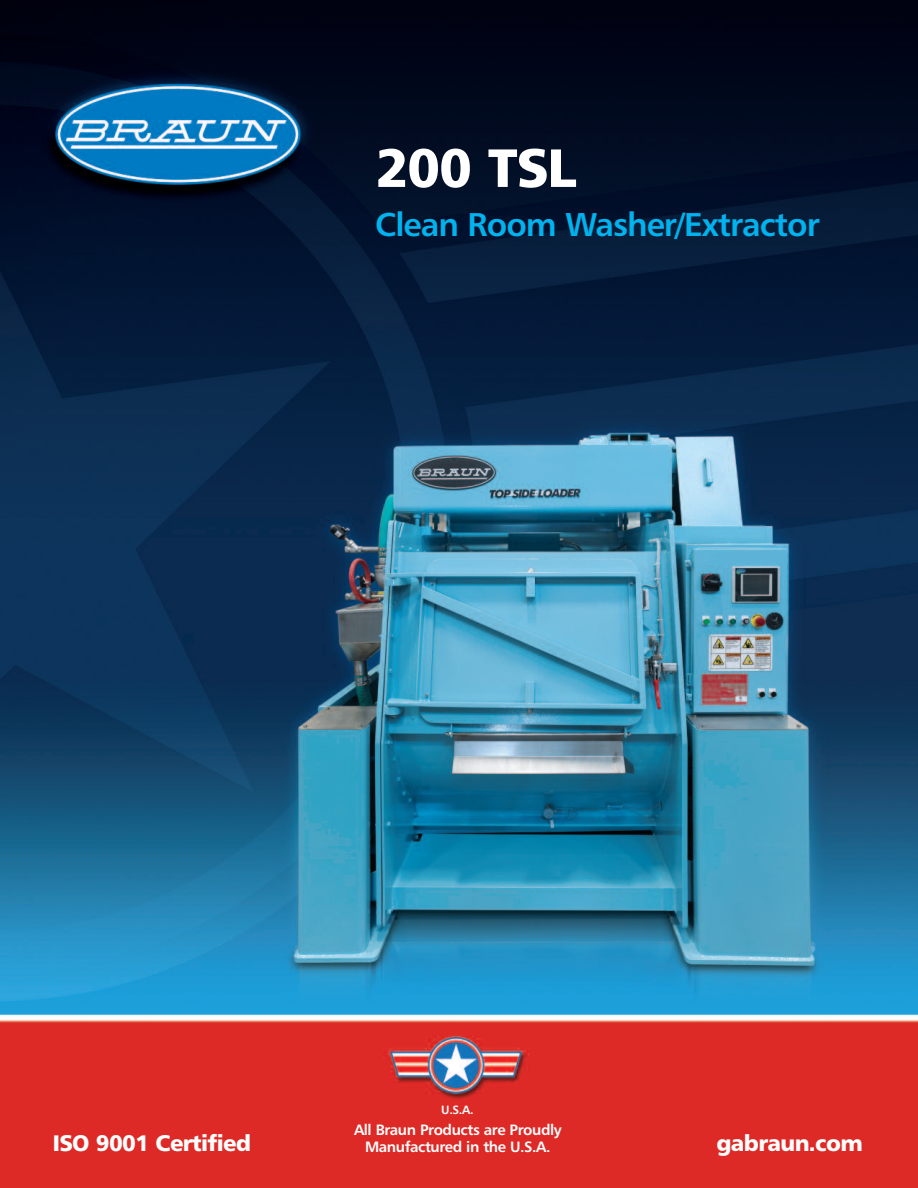
<style>
.page{position:relative;width:918px;height:1188px;background:#fff}
.page>*{position:absolute;margin:0;border:0;box-sizing:border-box;transform-origin:0 0}
.t1{font:54px "Humanist 777 BT Black B";letter-spacing:-.025em;color:#fff}
.t2{font:33px "Humanist 777 BT Bold B";letter-spacing:-.03em;color:#00b3ee}
.t3{font:22.5px "Humanist 777 BT Black B";letter-spacing:-.03em;color:#fff}
.t4{font:15px/16.5px "Humanist 777 BT Bold B";letter-spacing:-.03em;color:#fff;text-align:center}
.t5{font:12px "Humanist 777 BT Bold B";color:#fff}
</style>
<div class="page">
<img style="left:0;top:0;width:918px;height:1188px">
<h1 class="t1" style="left:375px;top:146px;width:204px">200 TSL</h1>
<h2 class="t2" style="left:375px;top:212px;width:446px">Clean Room Washer/Extractor</h2>
<p class="t5" style="left:441px;top:1105px;width:34px">U.S.A.</p>
<p class="t4" style="left:354px;top:1123px;width:209px">All Braun Products are Proudly<br>Manufactured in the U.S.A.</p>
<h3 class="t3" style="left:53px;top:1134px;width:200px">ISO 9001 Certified</h3>
<h3 class="t3" style="left:716px;top:1134px;width:148px">gabraun.com</h3>
</div>
